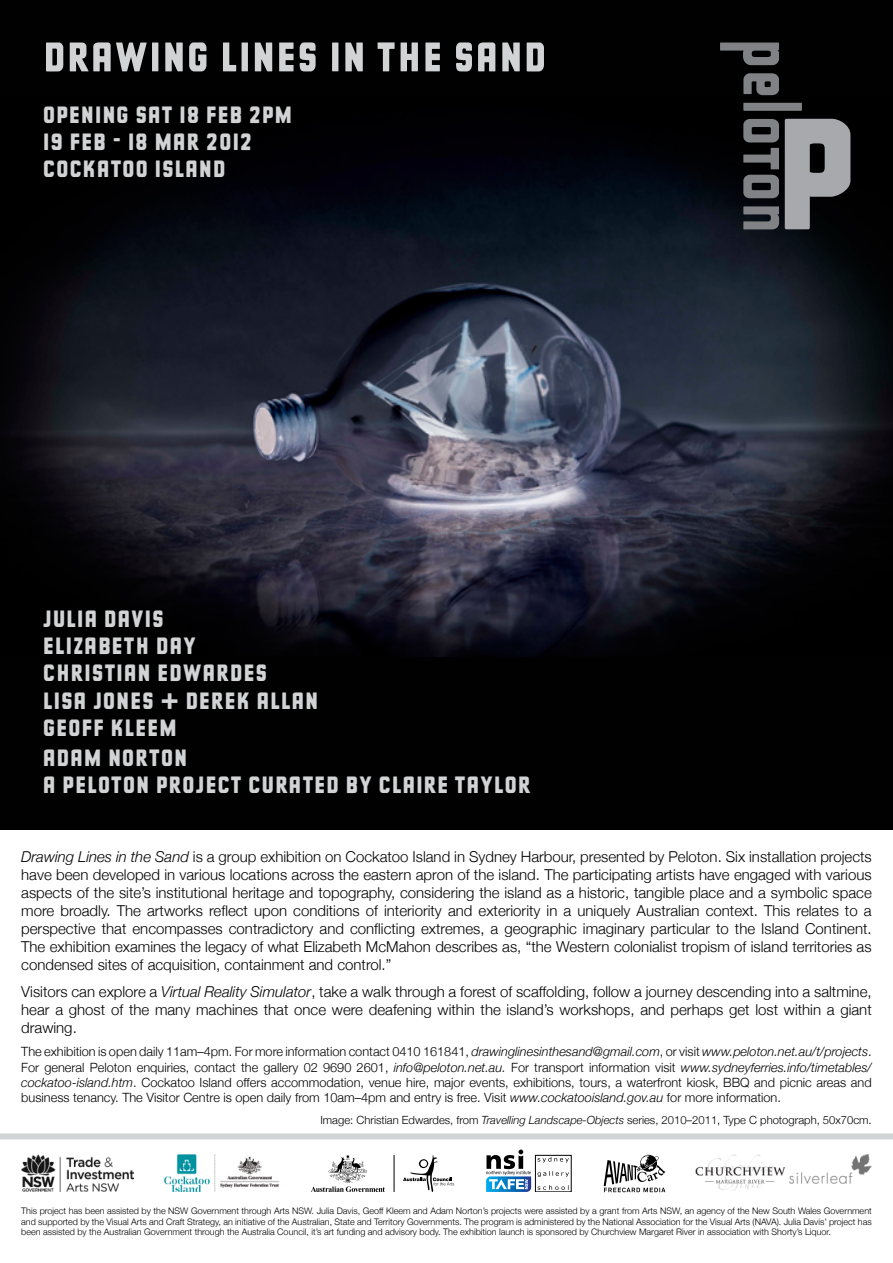
<style>
.page{position:relative;width:893px;height:1263px;background:#fff}
.page>*{position:absolute;margin:0;border:0;box-sizing:border-box;transform-origin:0 0}
.t1{font:63px "Berber Caps";color:#d1d3d4}
.t2{font:36px/27.8px "Berber Caps";color:#d1d3d4}
.t3{font:300 15px/18px "Helvetica Neue";color:#000;text-align:justify}
.t4{font:300 12.75px/15.3px "Helvetica Neue";color:#000;text-align:justify}
.t5{font:300 11.25px "Helvetica Neue";color:#000}
.t6{font:300 9px/10.8px "Helvetica Neue";color:#000;text-align:justify}
.s1{font-style:italic}
</style>
<div class="page">
<div style="left:0;top:0;width:893px;height:829px;background:#010101"></div>
<img style="left:0;top:95px;width:893px;height:562px">
<svg style="left:720px;top:43px;width:59px;height:22px"></svg>
<svg style="left:743px;top:73px;width:36px;height:22px"></svg>
<div style="left:743px;top:103px;width:59px;height:8px;background:#808285"></div>
<svg style="left:743px;top:119px;width:36px;height:50px"></svg>
<svg style="left:743px;top:175px;width:36px;height:23px"></svg>
<svg style="left:743px;top:206px;width:36px;height:23px"></svg>
<svg style="left:785px;top:119px;width:65px;height:110px"></svg>
<div style="left:0;top:1133px;width:893px;height:6px;background:#d1d3d4"></div>
<img style="left:21px;top:1155px;width:113px;height:37px">
<svg style="left:403px;top:1155px;width:51px;height:37px"></svg>
<svg style="left:311px;top:1155px;width:74px;height:37px"></svg>
<hr style="left:394px;top:1155px;width:1px;height:37px;background:#000">
<svg style="left:486px;top:1149px;width:45px;height:43px"></svg>
<svg style="left:538px;top:1157px;width:31px;height:6px"></svg>
<svg style="left:537px;top:1171px;width:32px;height:6px"></svg>
<svg style="left:538px;top:1185px;width:30px;height:5px"></svg>
<div style="left:535px;top:1155px;width:36px;height:37px;border:1px solid #000"></div>
<svg style="left:604px;top:1155px;width:61px;height:37px"></svg>
<img style="left:165px;top:1154px;width:113px;height:37px">
<img style="left:695px;top:1155px;width:90px;height:36px">
<img style="left:790px;top:1155px;width:82px;height:28px">
<h1 class="t1" style="left:43px;top:18px;width:506px">drawing lines in the sand</h1>
<h2 class="t2" style="left:43px;top:99px;width:252px;line-height:27.3px">opening sat 18 feb 2pm<br>19 feb - 18 mar 2012 cockatoo island</h2>
<h2 class="t2" style="left:43px;top:603px;width:490px">julia davis<br>elizabeth day<br>christian edwardes<br>lisa jones + derek allan<br>geoff kleem<br>adam norton<br>a peloton project curated by claire taylor</h2>
<p class="t3" style="left:21px;top:847px;width:852px"><span class="s1">Drawing Lines in the Sand</span> is a group exhibition on Cockatoo Island in Sydney Harbour, presented by Peloton. Six installation projects have been developed in various locations across the eastern apron of the island. The participating artists have engaged with various aspects of the site’s institutional heritage and topography, considering the island as a historic, tangible place and a symbolic space more broadly. The artworks reflect upon conditions of interiority and exteriority in a uniquely Australian context. This relates to a perspective that encompasses contradictory and conflicting extremes, a geographic imaginary particular to the Island Continent.<br>The exhibition examines the legacy of what Elizabeth McMahon describes as, “the Western colonialist tropism of island territories as condensed sites of acquisition, containment and control.”</p>
<p class="t3" style="left:21px;top:982px;width:852px">Visitors can explore a <span class="s1">Virtual Reality Simulator</span>, take a walk through a forest of scaffolding, follow a journey descending into a saltmine, hear a ghost of the many machines that once were deafening within the island’s workshops, and perhaps get lost within a giant drawing.</p>
<p class="t4" style="left:21px;top:1044px;width:852px">The exhibition is open daily 11am–4pm. For more information contact 0410 161841, <span class="s1">drawinglinesinthesand@gmail.com</span>, or visit <span class="s1">www.peloton.net.au/t/projects</span>.<br>For general Peloton enquiries, contact the gallery 02 9690 2601, <span class="s1">info@peloton.net.au.</span> For transport information visit <span class="s1">www.sydneyferries.info/timetables/ cockatoo-island.htm</span>. Cockatoo Island offers accommodation, venue hire, major events, exhibitions, tours, a waterfront kiosk, BBQ and picnic areas and business tenancy. The Visitor Centre is open daily from 10am–4pm and entry is free. Visit <span class="s1">www.cockatooisland.gov.au</span> for more information.</p>
<p class="t5" style="left:320px;top:1113px;width:553px">Image: Christian Edwardes, from <span class="s1">Travelling Landscape-Objects</span> series, 2010–2011, Type C photograph, 50x70cm.</p>
<p class="t6" style="left:21px;top:1205px;width:852px">This project has been assisted by the NSW Government through Arts NSW. Julia Davis, Geoff Kleem and Adam Norton’s projects were assisted by a grant from Arts NSW, an agency of the New South Wales Government and supported by the Visual Arts and Craft Strategy, an initiative of the Australian, State and Territory Governments. The program is administered by the National Association for the Visual Arts (NAVA). Julia Davis’ project has been assisted by the Australian Government through the Australia Council, it’s art funding and advisory body. The exhibition launch is sponsored by Churchview Margaret River in association with Shorty’s Liquor.</p>
</div>
